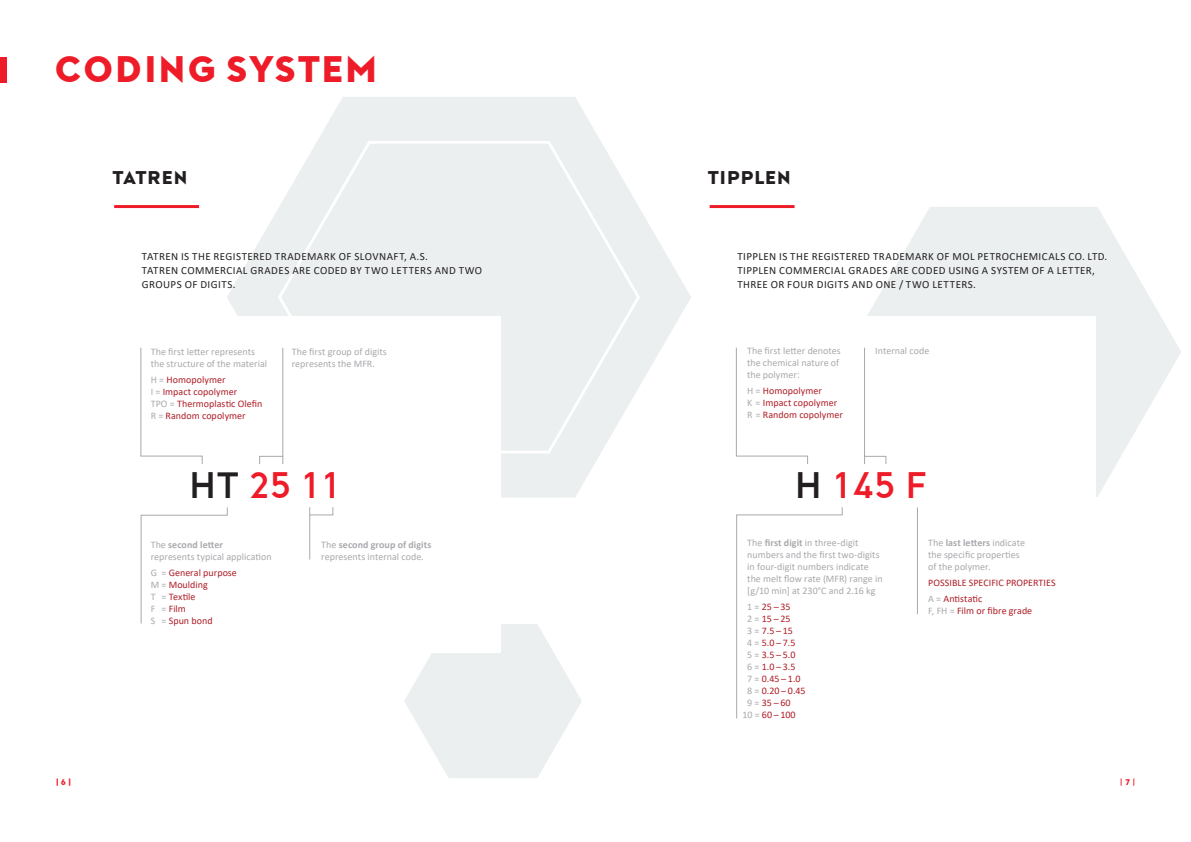
<style>
.page{position:relative;width:1191px;height:842px;background:#fff}
.page>*{position:absolute;margin:0;border:0;box-sizing:border-box;transform-origin:0 0}
.t1{font:900 36px "Molgroup";letter-spacing:.005em;color:#ee1c28}
.t2{font:36px "Molgroup";color:#ee1c28}
.t3{font:900 18px "Molgroup";letter-spacing:.02em;color:#231f20}
.t4{font:11px/14px "Calibri";letter-spacing:.04em;color:#231f20}
.t5{font:10px/12px "Calibri";letter-spacing:.005em;color:#a8a9ad}
.t6{font:10px/12px "Calibri";letter-spacing:.005em;color:#af1d26}
.t7{font:900 8px "Molgroup";color:#ee1c28}
.t8{font:8px "Molgroup";color:#ee1c28}
.s1{color:#a8a9ad}
.s2{color:#231f20}
.s3{font-weight:700}
.s4{font-weight:900}
</style>
<div class="page">
<svg style="left:867px;top:207px;width:314px;height:290px;fill:#ebeff0"></svg>
<svg style="left:404px;top:624px;width:178px;height:154px"></svg>
<svg style="left:227px;top:97px;width:464px;height:401px"></svg>
<svg style="left:276px;top:138px;width:365px;height:317px;background:#ecf0f1"></svg>
<div style="left:0;top:57px;width:7px;height:25px;background:#ee1c28"></div>
<div style="left:709px;top:316px;width:387px;height:406px;background:#fff"></div>
<svg style="left:736px;top:347px;width:72px;height:118px"></svg>
<svg style="left:736px;top:507px;width:106px;height:212px"></svg>
<hr style="left:917px;top:507px;width:1px;height:107px;background:#a8a9ad">
<svg style="left:864px;top:347px;width:22px;height:118px"></svg>
<hr style="left:114px;top:205px;width:85px;height:3px;background:#ee1c28">
<hr style="left:709px;top:205px;width:85px;height:3px;background:#ee1c28">
<div style="left:114px;top:316px;width:386px;height:336px;background:#fff"></div>
<svg style="left:140px;top:347px;width:63px;height:117px"></svg>
<svg style="left:141px;top:507px;width:87px;height:117px"></svg>
<svg style="left:259px;top:347px;width:24px;height:118px"></svg>
<svg style="left:309px;top:507px;width:24px;height:53px"></svg>
<h1 class="t1" style="left:53px;top:45px;width:326px">CODING SYSTEM</h1>
<h2 class="t3" style="left:112px;top:166px;width:77px">TATREN</h2>
<h2 class="t3" style="left:708px;top:166px;width:85px">TIPPLEN</h2>
<p class="t4" style="left:142px;top:249px;width:342px">TATREN IS THE REGISTERED TRADEMARK OF SLOVNAFT, A.S.<br>TATREN COMMERCIAL GRADES ARE CODED BY TWO LETTERS AND TWO<br>GROUPS OF DIGITS.</p>
<p class="t4" style="left:737px;top:249px;width:371px">TIPPLEN IS THE REGISTERED TRADEMARK OF MOL PETROCHEMICALS CO. LTD.<br>TIPPLEN COMMERCIAL GRADES ARE CODED USING A SYSTEM OF A LETTER,<br>THREE OR FOUR DIGITS AND ONE / TWO LETTERS.</p>
<p class="t5" style="left:151px;top:346px;width:118px">The first letter represents the structure of the material</p>
<p class="t6" style="left:151px;top:374px;width:113px"><span class="s1">H =</span> Homopolymer<br><span class="s1">I =</span> Impact copolymer<br><span class="s1">TPO =</span> Thermoplastic Olefin<br><span class="s1">R =</span> Random copolymer</p>
<p class="t5" style="left:292px;top:346px;width:97px">The first group of digits represents the MFR.</p>
<p class="t5" style="left:747px;top:345px;width:95px">The first letter denotes the chemical nature of the polymer:</p>
<p class="t6" style="left:747px;top:385px;width:97px"><span class="s1">H =</span> Homopolymer<br><span class="s1">K =</span> Impact copolymer<br><span class="s1">R =</span> Random copolymer</p>
<p class="t5" style="left:875px;top:345px;width:56px">Internal code</p>
<h1 class="t2" style="left:189px;top:462px;width:154px"><span class="s2">HT</span> 25 11</h1>
<h1 class="t2" style="left:794px;top:462px;width:133px"><span class="s2">H</span> 145 F</h1>
<p class="t5" style="left:151px;top:538px;width:123px">The <span class="s3">second letter<br></span>represents typical application</p>
<p class="t6" style="left:151px;top:566px;width:88px"><span class="s1">G =</span> General purpose<br><span class="s1">M =</span> Moulding<br><span class="s1">T =</span> Textile<br><span class="s1">F =</span> Film<br><span class="s1">S =</span> Spun bond</p>
<p class="t5" style="left:321px;top:538px;width:112px">The <span class="s3">second group of digits </span>represents internal code.</p>
<p class="t5" style="left:747px;top:537px;width:137px">The <span class="s3">first digit</span> in three-digit numbers and the first two-digits in four-digit numbers indicate the melt flow rate (MFR) range in [g/10 min] at 230°C and 2.16 kg</p>
<p class="t6" style="left:747px;top:601px;width:45px"><span class="s1">1 =</span> 25 – 35</p>
<p class="t6" style="left:747px;top:613px;width:45px"><span class="s1">2 =</span> 15 – 25</p>
<p class="t6" style="left:747px;top:625px;width:47px"><span class="s1">3 =</span> 7.5 – 15</p>
<p class="t6" style="left:747px;top:637px;width:50px"><span class="s1">4 =</span> 5.0 – 7.5</p>
<p class="t6" style="left:747px;top:649px;width:50px"><span class="s1">5 =</span> 3.5 – 5.0</p>
<p class="t6" style="left:747px;top:661px;width:50px"><span class="s1">6 =</span> 1.0 – 3.5</p>
<p class="t6" style="left:747px;top:673px;width:55px"><span class="s1">7 =</span> 0.45 – 1.0</p>
<p class="t6" style="left:747px;top:685px;width:60px"><span class="s1">8 =</span> 0.20 – 0.45</p>
<p class="t6" style="left:747px;top:697px;width:45px"><span class="s1">9 =</span> 35 – 60</p>
<p class="t6" style="left:742px;top:709px;width:55px"><span class="s1">10 =</span> 60 – 100</p>
<p class="t5" style="left:928px;top:537px;width:98px">The <span class="s3">last letters</span> indicate the specific properties of the polymer.</p>
<p class="t6" style="left:928px;top:575px;width:129px;line-height:16px">POSSIBLE SPECIFIC PROPERTIES<br><span class="s1">A =</span> Antistatic</p>
<p class="t6" style="left:928px;top:605px;width:106px"><span class="s1">F, FH =</span> Film or fibre grade</p>
<p class="t7" style="left:56px;top:777px;width:17px">| 6 |</p>
<p class="t8" style="left:1120px;top:777px;width:17px">| <span class="s4">7</span> |</p>
</div>
